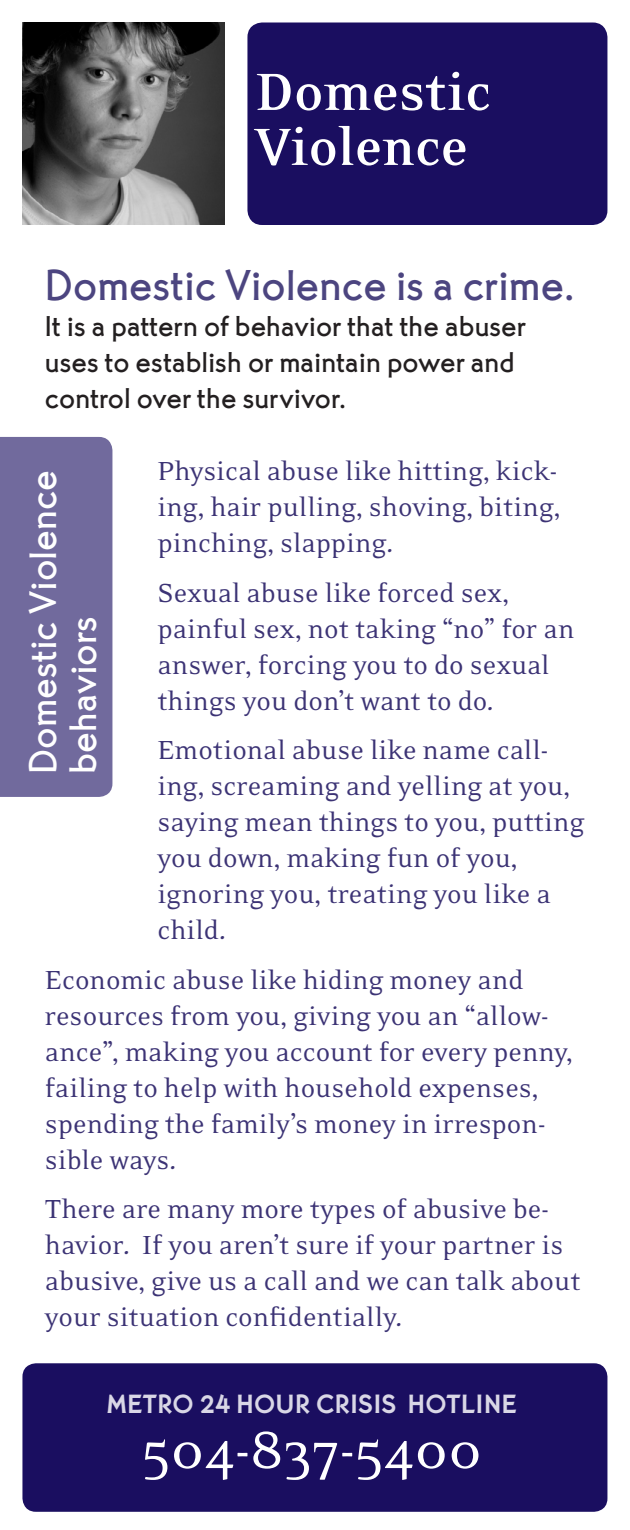
<style>
.page{position:relative;width:630px;height:1530px;background:#fff}
.page>*{position:absolute;margin:0;border:0;box-sizing:border-box;transform-origin:0 0}
.t1{font:700 60px/55px "Eidetic Neo";color:#fff}
.t2{font:60px "Eidetic Neo";color:#fff}
.t3{font:500 45px "Martin Got URWT";color:#4c4580}
.t4{font:500 40px/40px "Martin Got URWT";color:#fff}
.t5{font:30px/36px "Eidetic Neo";color:#3c3375}
.t6{font:500 30px/36px "Martin Got URWT";color:#231f20}
.t7{font:700 27.5px "Martin Got URWT";color:#d9d7e6}
</style>
<div class="page">
<img style="left:22px;top:22px;width:203px;height:203px">
<div style="left:249px;top:24px;width:357px;height:200px;background:#1a0e60;border-radius:14px"></div>
<div style="left:247px;top:22px;width:360px;height:203px;border:2px solid #1a0e60;border-radius:14px"></div>
<div style="left:0;top:437px;width:112px;height:360px;background:#716a9d"></div>
<div style="left:22px;top:1363px;width:585px;height:149px;background:#1a0e60;border-radius:14px"></div>
<p class="t1" style="left:256px;top:66px;width:237px">Domestic<br>Violence</p>
<p class="t3" style="left:45px;top:259px;width:531px">Domestic Violence is a crime.</p>
<p class="t6" style="left:45px;top:308px;width:483px">It is a pattern of behavior that the abuser uses to establish or maintain power and control over the survivor.</p>
<p class="t5" style="left:157px;top:454px;width:405px;text-align:justify">Physical abuse like hitting, kick&shy;ing, hair pulling, shoving, biting, pinching, slapping.</p>
<p class="t5" style="left:157px;top:576px;width:419px">Sexual abuse like forced sex, painful sex, not taking “no” for an answer, forcing you to do sexual things you don’t want to do.</p>
<p class="t5" style="left:157px;top:733px;width:429px">Emotional abuse like name call&shy;ing, screaming and yelling at you, saying mean things to you, putting you down, making fun of you, ignoring you, treating you like a child.</p>
<p class="t5" style="left:45px;top:963px;width:529px">Economic abuse like hiding money and resources from you, giving you an “allow&shy;ance”, making you account for every penny, failing to help with household expenses, spending the family’s money in irrespon&shy;sible ways.</p>
<p class="t5" style="left:45px;top:1192px;width:537px">There are many more types of abusive be&shy;havior. If you aren’t sure if your partner is abusive, give us a call and we can talk about your situation confidentially.</p>
<p class="t4" style="left:22px;top:774px;width:305px;rotate:-90deg">Domestic Violence behaviors</p>
<p class="t7" style="left:107px;top:1388px;width:412px">METRO 24 HOUR CRISIS HOTLINE</p>
<p class="t2" style="left:142px;top:1420px;width:342px">504-837-5400</p>
</div>
